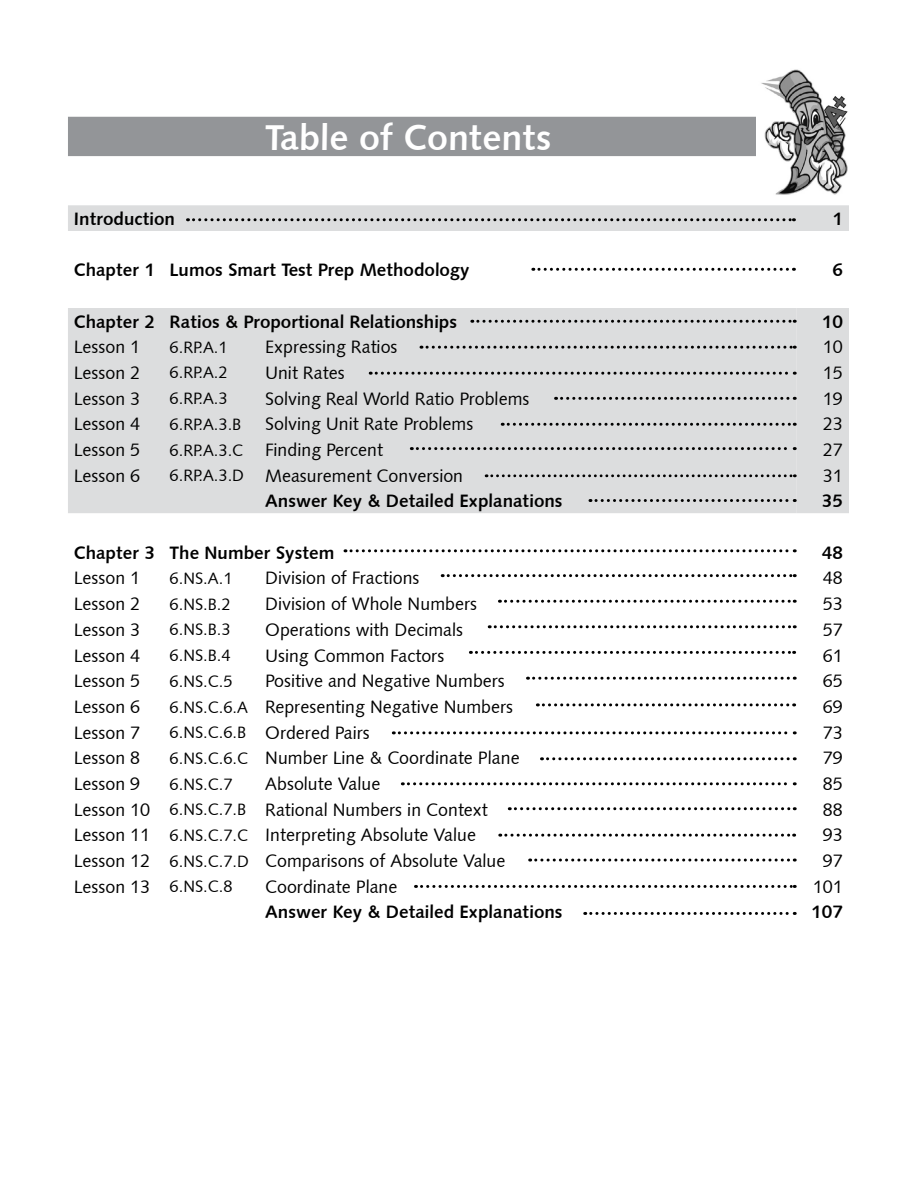
<style>
.page{position:relative;width:918px;height:1188px;background:#fff}
.page>*{position:absolute;margin:0;border:0;box-sizing:border-box;transform-origin:0 0}
.t1{font:36px "Humanist 531 BT Bold A";color:#fff}
.t2{font:18px "Humanist 531 BT Roman A";color:#000}
.t3{font:18px "Humanist 531 BT Bold A";color:#000}
.t4{font:16.5px "Humanist 531 BT Roman A";color:#000}
.s1{font-size:16.5px}
</style>
<div class="page">
<div style="left:68px;top:117px;width:688px;height:39px;background:#939598"></div>
<svg style="left:68px;top:205px;width:781px;height:308px"></svg>
<div style="left:68px;top:308px;width:728px;height:205px;background:#dcddde"></div>
<svg style="left:343px;top:549px;width:454px;height:366px"></svg>
<svg style="left:533px;top:268px;width:261px;height:3px"></svg>
<img style="left:761px;top:69px;width:87px;height:126px">
<svg style="left:472px;top:320px;width:323px;height:3px"></svg>
<svg style="left:370px;top:372px;width:425px;height:3px"></svg>
<svg style="left:556px;top:397px;width:239px;height:3px"></svg>
<svg style="left:590px;top:499px;width:205px;height:3px"></svg>
<svg style="left:421px;top:346px;width:374px;height:3px"></svg>
<svg style="left:502px;top:423px;width:293px;height:3px"></svg>
<svg style="left:411px;top:447px;width:384px;height:3px"></svg>
<svg style="left:486px;top:474px;width:309px;height:3px"></svg>
<svg style="left:537px;top:703px;width:258px;height:3px"></svg>
<svg style="left:402px;top:782px;width:393px;height:3px"></svg>
<svg style="left:345px;top:549px;width:450px;height:3px"></svg>
<svg style="left:442px;top:574px;width:353px;height:3px"></svg>
<svg style="left:499px;top:600px;width:296px;height:3px"></svg>
<svg style="left:489px;top:625px;width:306px;height:3px"></svg>
<svg style="left:470px;top:651px;width:325px;height:3px"></svg>
<svg style="left:528px;top:677px;width:267px;height:3px"></svg>
<svg style="left:393px;top:731px;width:402px;height:3px"></svg>
<svg style="left:542px;top:757px;width:253px;height:3px"></svg>
<svg style="left:509px;top:807px;width:286px;height:3px"></svg>
<svg style="left:500px;top:834px;width:295px;height:3px"></svg>
<svg style="left:530px;top:859px;width:265px;height:3px"></svg>
<svg style="left:416px;top:885px;width:379px;height:3px"></svg>
<svg style="left:585px;top:912px;width:210px;height:3px"></svg>
<svg style="left:188px;top:218px;width:606px;height:3px;background:#8c8d8d"></svg>
<h1 class="t1" style="left:265px;top:115px;width:288px">Table of Contents</h1>
<p class="t3" style="left:74px;top:208px;width:103px">Introduction</p>
<p class="t3" style="left:832px;top:208px;width:12px">1</p>
<p class="t3" style="left:74px;top:259px;width:397px">Chapter 1 Lumos Smart Test Prep Methodology</p>
<p class="t3" style="left:832px;top:259px;width:12px">6</p>
<p class="t3" style="left:74px;top:310px;width:385px">Chapter 2 Ratios &amp; Proportional Relationships</p>
<p class="t3" style="left:822px;top:310px;width:23px">10</p>
<p class="t2" style="left:74px;top:336px;width:68px">Lesson 1</p>
<p class="t4" style="left:170px;top:337px;width:60px">6.RP.A.1</p>
<p class="t2" style="left:265px;top:336px;width:134px">Expressing Ratios</p>
<p class="t2" style="left:823px;top:336px;width:22px">10</p>
<p class="t2" style="left:74px;top:361px;width:68px">Lesson 2</p>
<p class="t4" style="left:170px;top:362px;width:60px">6.RP.A.2</p>
<p class="t2" style="left:265px;top:361px;width:81px">Unit Rates</p>
<p class="t2" style="left:823px;top:361px;width:22px">15</p>
<p class="t2" style="left:74px;top:387px;width:68px">Lesson 3</p>
<p class="t4" style="left:170px;top:388px;width:60px">6.RP.A.3</p>
<p class="t2" style="left:265px;top:387px;width:266px">Solving Real World Ratio Problems</p>
<p class="t2" style="left:823px;top:387px;width:22px">19</p>
<p class="t2" style="left:74px;top:413px;width:68px">Lesson 4</p>
<p class="t4" style="left:170px;top:414px;width:73px">6.RP.A.3.B</p>
<p class="t2" style="left:265px;top:413px;width:210px">Solving Unit Rate Problems</p>
<p class="t2" style="left:823px;top:413px;width:22px">23</p>
<p class="t2" style="left:74px;top:438px;width:68px">Lesson 5</p>
<p class="t2" style="left:170px;top:438px;width:215px"><span class="s1">6.RP.A.3.C</span> Finding Percent</p>
<p class="t2" style="left:823px;top:438px;width:22px">27</p>
<p class="t2" style="left:74px;top:464px;width:68px">Lesson 6</p>
<p class="t2" style="left:170px;top:464px;width:295px"><span class="s1">6.RP.A.3.D</span> Measurement Conversion</p>
<p class="t2" style="left:823px;top:464px;width:22px">31</p>
<p class="t3" style="left:265px;top:490px;width:299px">Answer Key &amp; Detailed Explanations</p>
<p class="t3" style="left:822px;top:490px;width:23px">35</p>
<p class="t3" style="left:74px;top:541px;width:262px">Chapter 3 The Number System</p>
<p class="t3" style="left:822px;top:541px;width:23px">48</p>
<p class="t2" style="left:74px;top:567px;width:68px">Lesson 1</p>
<p class="t4" style="left:170px;top:568px;width:64px">6.NS.A.1</p>
<p class="t2" style="left:265px;top:567px;width:156px">Division of Fractions</p>
<p class="t2" style="left:823px;top:567px;width:22px">48</p>
<p class="t2" style="left:74px;top:593px;width:68px">Lesson 2</p>
<p class="t4" style="left:170px;top:593px;width:63px">6.NS.B.2</p>
<p class="t2" style="left:265px;top:593px;width:213px">Division of Whole Numbers</p>
<p class="t2" style="left:823px;top:593px;width:22px">53</p>
<p class="t2" style="left:74px;top:618px;width:68px">Lesson 3</p>
<p class="t4" style="left:170px;top:619px;width:63px">6.NS.B.3</p>
<p class="t2" style="left:265px;top:618px;width:199px">Operations with Decimals</p>
<p class="t2" style="left:823px;top:618px;width:22px">57</p>
<p class="t2" style="left:74px;top:644px;width:68px">Lesson 4</p>
<p class="t4" style="left:170px;top:645px;width:63px">6.NS.B.4</p>
<p class="t2" style="left:265px;top:644px;width:181px">Using Common Factors</p>
<p class="t2" style="left:823px;top:644px;width:22px">61</p>
<p class="t2" style="left:74px;top:670px;width:68px">Lesson 5</p>
<p class="t4" style="left:170px;top:671px;width:64px">6.NS.C.5</p>
<p class="t2" style="left:265px;top:670px;width:241px">Positive and Negative Numbers</p>
<p class="t2" style="left:823px;top:670px;width:22px">65</p>
<p class="t2" style="left:74px;top:695px;width:68px">Lesson 6</p>
<p class="t2" style="left:170px;top:695px;width:345px"><span class="s1">6.NS.C.6.A</span> Representing Negative Numbers</p>
<p class="t2" style="left:823px;top:695px;width:22px">69</p>
<p class="t2" style="left:74px;top:721px;width:68px">Lesson 7</p>
<p class="t2" style="left:170px;top:721px;width:202px"><span class="s1">6.NS.C.6.B</span> Ordered Pairs</p>
<p class="t2" style="left:823px;top:721px;width:22px">73</p>
<p class="t2" style="left:74px;top:747px;width:68px">Lesson 8</p>
<p class="t2" style="left:170px;top:747px;width:352px"><span class="s1">6.NS.C.6.C</span> Number Line &amp; Coordinate Plane</p>
<p class="t2" style="left:823px;top:747px;width:22px">79</p>
<p class="t2" style="left:74px;top:773px;width:68px">Lesson 9</p>
<p class="t4" style="left:170px;top:773px;width:64px">6.NS.C.7</p>
<p class="t2" style="left:265px;top:773px;width:117px">Absolute Value</p>
<p class="t2" style="left:823px;top:773px;width:22px">85</p>
<p class="t2" style="left:74px;top:798px;width:415px">Lesson 10 <span class="s1">6.NS.C.7.B</span> Rational Numbers in Context</p>
<p class="t2" style="left:823px;top:798px;width:22px">88</p>
<p class="t2" style="left:74px;top:824px;width:404px">Lesson 11 <span class="s1">6.NS.C.7.C</span> Interpreting Absolute Value</p>
<p class="t2" style="left:823px;top:824px;width:22px">93</p>
<p class="t2" style="left:74px;top:850px;width:433px">Lesson 12 <span class="s1">6.NS.C.7.D</span> Comparisons of Absolute Value</p>
<p class="t2" style="left:823px;top:850px;width:22px">97</p>
<p class="t2" style="left:74px;top:875px;width:160px">Lesson 13 <span class="s1">6.NS.C.8</span></p>
<p class="t2" style="left:265px;top:875px;width:134px">Coordinate Plane</p>
<p class="t2" style="left:813px;top:875px;width:32px">101</p>
<p class="t3" style="left:265px;top:901px;width:299px">Answer Key &amp; Detailed Explanations</p>
<p class="t3" style="left:811px;top:901px;width:33px">107</p>
</div>
